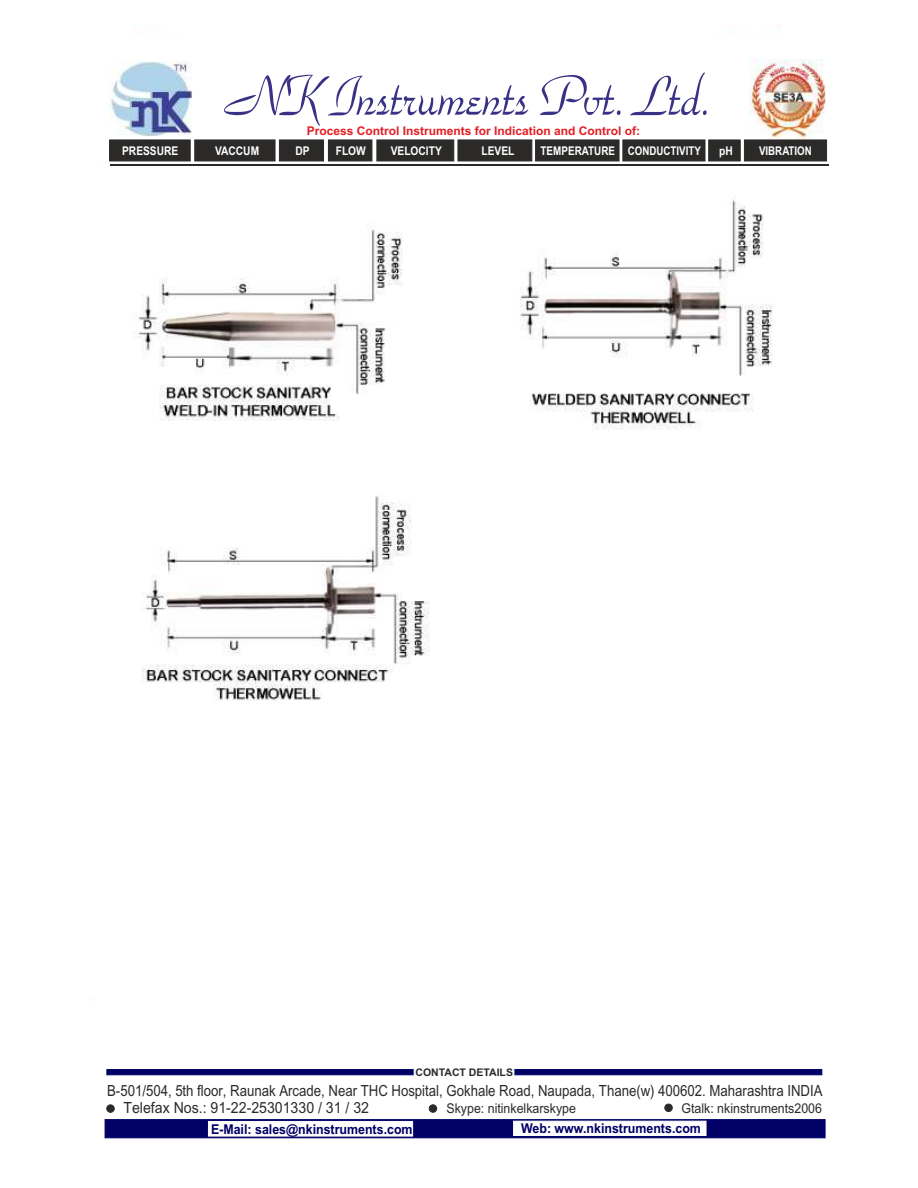
<style>
.page{position:relative;width:918px;height:1188px;background:#fff}
.page>*{position:absolute;margin:0;border:0;box-sizing:border-box;transform-origin:0 0}
.t1{font:59.4px "Park Avenue BT";color:#393185;scale:.85 1}
.t2{font:15.3px/17px "Arial Unicode MS";color:#2b2a29;scale:.86 1}
.t3{font:700 13.5px "Arial";color:#006;scale:.92 1}
.t4{font:13.5px "Arial";color:#2b2a29;scale:.92 1}
.t5{font:700 12px "Arial";color:#e31e24}
.t6{font:700 12px "Arial";color:#fefefe;scale:.85 1}
.t7{font:700 12px "Arial";color:#fefefe;scale:.82 1}
.t8{font:700 12px "Arial";color:#fefefe;scale:.81 1}
.t9{font:700 10.5px "Arial";color:#2b2a29}
</style>
<div class="page">
<img style="left:137px;top:140px;width:692px;height:561px">
<svg style="left:136px;top:59px;width:691px;height:116px"></svg>
<img style="left:109px;top:62px;width:83px;height:75px">
<img style="left:750px;top:60px;width:76px;height:79px">
<hr style="left:110px;top:164px;width:718px;height:2px;background:#2b2a29">
<svg style="left:109px;top:139px;width:718px;height:23px;background:#3c3b3a"></svg>
<div style="left:106px;top:1104px;width:9px;height:9px;background:#2b2a29;border:1px solid #2b2a29;border-radius:50%"></div>
<div style="left:429px;top:1104px;width:8px;height:9px;background:#2b2a29;border:1px solid #2b2a29;border-radius:50%"></div>
<div style="left:664px;top:1104px;width:9px;height:8px;background:#2b2a29;border:1px solid #2b2a29;border-radius:50%"></div>
<svg style="left:107px;top:1069px;width:715px;height:7px;background:#3b3b89"></svg>
<svg style="left:104px;top:1119px;width:722px;height:20px"></svg>
<h1 class="t1" style="left:227px;top:70px;width:573px">NK Instruments Pvt. Ltd.</h1>
<p class="t5" style="left:307px;top:126px;width:335px">Process Control Instruments for Indication and Control of:</p>
<p class="t6" style="left:122px;top:146px;width:68px">PRESSURE</p>
<p class="t6" style="left:215px;top:147px;width:53px">VACCUM</p>
<p class="t6" style="left:295px;top:147px;width:18px">DP</p>
<p class="t6" style="left:336px;top:147px;width:37px">FLOW</p>
<p class="t6" style="left:391px;top:147px;width:62px">VELOCITY</p>
<p class="t6" style="left:482px;top:147px;width:40px">LEVEL</p>
<p class="t7" style="left:541px;top:147px;width:197px">TEMPERATURE CONDUCTIVITY</p>
<p class="t6" style="left:719px;top:147px;width:18px">pH</p>
<p class="t8" style="left:759px;top:147px;width:67px">VIBRATION</p>
<p class="t9" style="left:415px;top:1069px;width:99px">CONTACT DETAILS</p>
<p class="t4" style="left:446px;top:1104px;width:142px">Skype: nitinkelkarskype</p>
<p class="t4" style="left:681px;top:1103px;width:154px">Gtalk: nkinstruments2006</p>
<p class="t2" style="left:123px;top:1084px;width:814px;text-indent:-16px">B-501/504, 5th floor, Raunak Arcade, Near THC Hospital, Gokhale Road, Naupada, Thane(w) 400602. Maharashtra INDIA<br>Telefax Nos.: 91-22-25301330 / 31 / 32</p>
<p class="t3" style="left:211px;top:1124px;width:221px">E-Mail: sales@nkinstruments.com</p>
<p class="t3" style="left:521px;top:1124px;width:197px">Web: www.nkinstruments.com</p>
</div>
